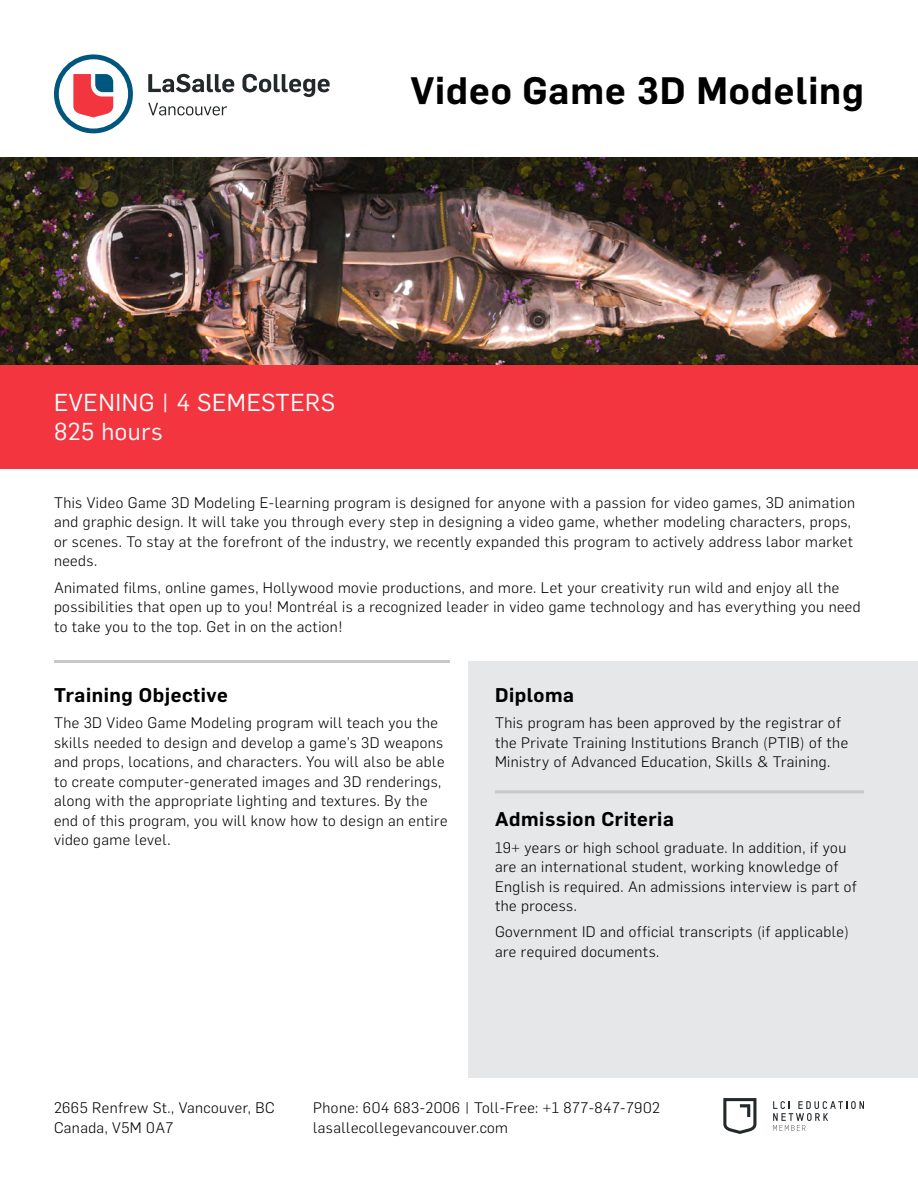
<style>
.page{position:relative;width:918px;height:1188px;background:#fff}
.page>*{position:absolute;margin:0;border:0;box-sizing:border-box;transform-origin:0 0}
.t1{font:600 37.5px "Flama";letter-spacing:.025em;color:#000}
.t2{font:24px/28.8px "Flama";letter-spacing:.025em;color:#fff}
.t3{font:600 19.5px "Flama";letter-spacing:.03em;color:#000}
.t4{font:300 15px/19.5px "Flama";letter-spacing:.03em;color:#000}
</style>
<div class="page">
<svg style="left:148px;top:74px;width:86px;height:18px"></svg>
<svg style="left:242px;top:74px;width:88px;height:23px"></svg>
<svg style="left:148px;top:103px;width:79px;height:13px"></svg>
<svg style="left:54px;top:54px;width:79px;height:79px"></svg>
<img style="left:0;top:158px;width:917px;height:207px">
<div style="left:0;top:365px;width:918px;height:104px;background:#f33540"></div>
<hr style="left:54px;top:660px;width:396px;height:3px;background:#c7c8ca">
<div style="left:468px;top:662px;width:450px;height:416px;background:#e6e7e8"></div>
<hr style="left:495px;top:790px;width:369px;height:3px;background:#c7c8ca">
<svg style="left:723px;top:1098px;width:33px;height:36px"></svg>
<svg style="left:773px;top:1101px;width:91px;height:30px"></svg>
<h1 class="t1" style="left:411px;top:64px;width:455px">Video Game 3D Modeling</h1>
<h2 class="t2" style="left:54px;top:386px;width:283px">EVENING | 4 SEMESTERS<br>825 hours</h2>
<p class="t4" style="left:54px;top:492px;width:803px">This Video Game 3D Modeling E-learning program is designed for anyone with a passion for video games, 3D animation and graphic design. It will take you through every step in designing a video game, whether modeling characters, props, or scenes. To stay at the forefront of the industry, we recently expanded this program to actively address labor market needs.</p>
<p class="t4" style="left:54px;top:577px;width:808px">Animated films, online games, Hollywood movie productions, and more. Let your creativity run wild and enjoy all the possibilities that open up to you! Montréal is a recognized leader in video game technology and has everything you need to take you to the top. Get in on the action!</p>
<h3 class="t3" style="left:54px;top:681px;width:175px">Training Objective</h3>
<p class="t4" style="left:54px;top:712px;width:395px">The 3D Video Game Modeling program will teach you the skills needed to design and develop a game’s 3D weapons and props, locations, and characters. You will also be able to create computer-generated images and 3D renderings, along with the appropriate lighting and textures. By the end of this program, you will know how to design an entire video game level.</p>
<h3 class="t3" style="left:495px;top:681px;width:81px">Diploma</h3>
<p class="t4" style="left:495px;top:712px;width:355px">This program has been approved by the registrar of the Private Training Institutions Branch (PTIB) of the<br>Ministry of Advanced Education, Skills &amp; Training.</p>
<h3 class="t3" style="left:495px;top:805px;width:180px">Admission Criteria</h3>
<p class="t4" style="left:495px;top:837px;width:363px">19+ years or high school graduate. In addition, if you are an international student, working knowledge of English is required. An admissions interview is part of the process.</p>
<p class="t4" style="left:495px;top:921px;width:355px">Government ID and official transcripts (if applicable) are required documents.</p>
<p class="t4" style="left:54px;top:1098px;width:222px">2665 Renfrew St., Vancouver, BC<br>Canada, V5M 0A7</p>
<p class="t4" style="left:313px;top:1098px;width:348px">Phone: 604 683-2006 | Toll-Free: +1 877-847-7902 lasallecollegevancouver.com</p>
</div>
